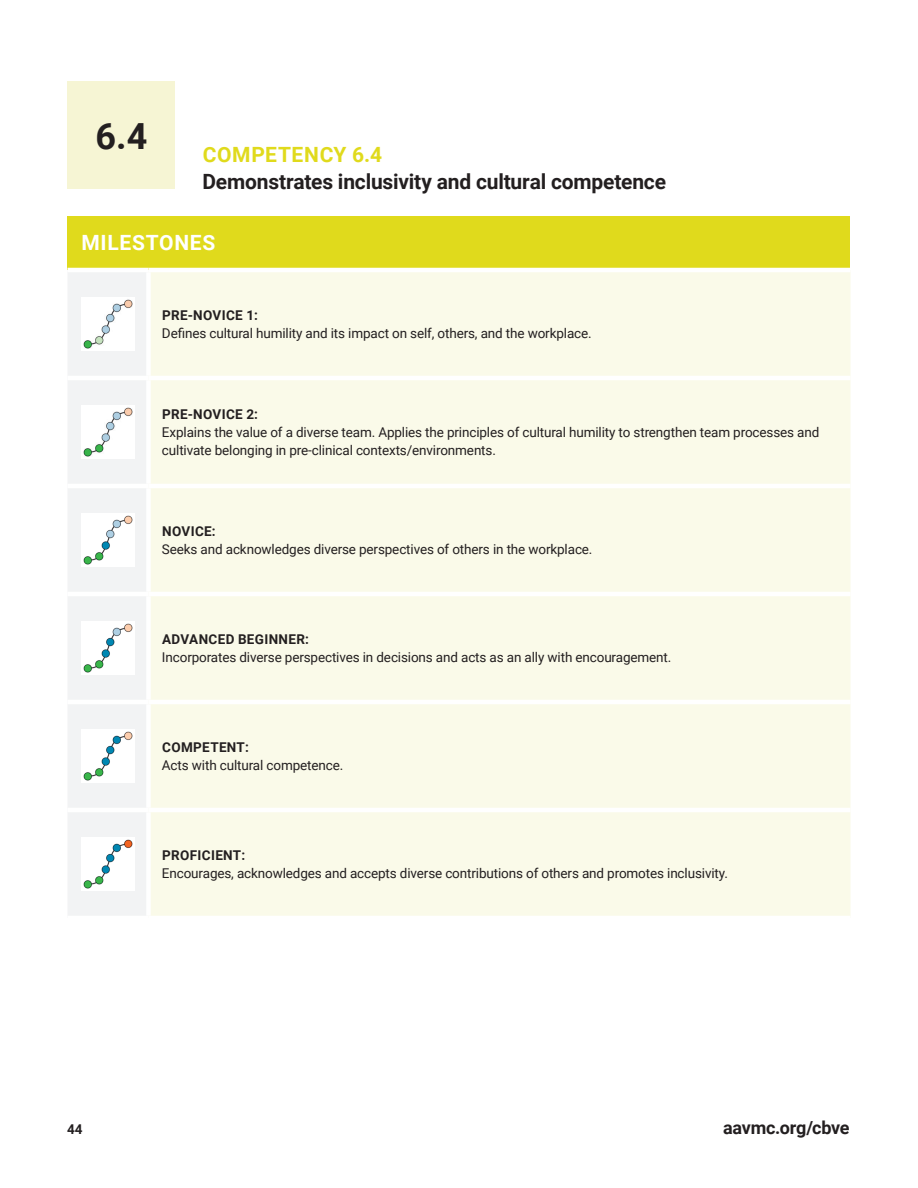
<style>
.page{position:relative;width:918px;height:1188px;background:#fff}
.page>*{position:absolute;margin:0;border:0;box-sizing:border-box;transform-origin:0 0}
.t1{font:700 36px "Roboto";color:#231f20}
.t2{font:700 21px "Roboto";letter-spacing:-.01em;color:#231f20}
.t3{font:700 21px "Roboto";letter-spacing:.03em;color:#e0da1c}
.t4{font:700 21px "Roboto";letter-spacing:.035em;color:#fff}
.t5{font:700 18px "Roboto";letter-spacing:-.01em;color:#231f20}
.t6{font:13.5px/18px "Roboto";letter-spacing:-.01em;color:#231f20}
.t7{font:700 13.5px "Roboto";letter-spacing:.025em;color:#231f20}
</style>
<div class="page">
<div style="left:68px;top:216px;width:782px;height:54px;background:#e0da1c"></div>
<div style="left:68px;top:273px;width:78px;height:642px;background:#f2f3f4"></div>
<div style="left:151px;top:272px;width:699px;height:644px;background:#fafae9"></div>
<hr style="left:68px;top:376px;width:80px;height:4px;background:#fff">
<hr style="left:148px;top:376px;width:702px;height:4px;background:#fff">
<hr style="left:148px;top:592px;width:702px;height:4px;background:#fff">
<hr style="left:68px;top:700px;width:80px;height:4px;background:#fff">
<hr style="left:148px;top:700px;width:702px;height:4px;background:#fff">
<hr style="left:68px;top:484px;width:80px;height:4px;background:#fff">
<hr style="left:148px;top:484px;width:702px;height:4px;background:#fff">
<hr style="left:68px;top:268px;width:80px;height:4px;background:#fff">
<hr style="left:148px;top:268px;width:702px;height:4px;background:#fff">
<hr style="left:68px;top:592px;width:80px;height:4px;background:#fff">
<hr style="left:68px;top:808px;width:80px;height:4px;background:#fff">
<hr style="left:148px;top:808px;width:702px;height:4px;background:#fff">
<img style="left:81px;top:297px;width:54px;height:54px">
<img style="left:81px;top:405px;width:54px;height:54px">
<img style="left:81px;top:513px;width:54px;height:54px">
<img style="left:81px;top:621px;width:54px;height:54px">
<img style="left:81px;top:729px;width:54px;height:54px">
<img style="left:81px;top:837px;width:54px;height:54px">
<div style="left:68px;top:81px;width:108px;height:108px;background:#f6f5d4"></div>
<h1 class="t1" style="left:96px;top:110px;width:53px">6.4</h1>
<h2 class="t3" style="left:203px;top:140px;width:181px">COMPETENCY 6.4</h2>
<h2 class="t2" style="left:202px;top:167px;width:465px">Demonstrates inclusivity and cultural competence</h2>
<h2 class="t4" style="left:81px;top:228px;width:136px">MILESTONES</h2>
<p class="t7" style="left:162px;top:306px;width:97px">PRE-NOVICE 1:</p>
<p class="t6" style="left:162px;top:323px;width:431px">Defines cultural humility and its impact on self, others, and the workplace.</p>
<p class="t7" style="left:162px;top:405px;width:97px">PRE-NOVICE 2:</p>
<p class="t6" style="left:162px;top:422px;width:659px">Explains the value of a diverse team. Applies the principles of cultural humility to strengthen team processes and cultivate belonging in pre-clinical contexts/environments.</p>
<p class="t7" style="left:162px;top:522px;width:55px">NOVICE:</p>
<p class="t6" style="left:162px;top:539px;width:432px">Seeks and acknowledges diverse perspectives of others in the workplace.</p>
<p class="t7" style="left:162px;top:630px;width:148px">ADVANCED BEGINNER:</p>
<p class="t6" style="left:162px;top:647px;width:511px">Incorporates diverse perspectives in decisions and acts as an ally with encouragement.</p>
<p class="t7" style="left:162px;top:738px;width:88px">COMPETENT:</p>
<p class="t6" style="left:162px;top:755px;width:183px">Acts with cultural competence.</p>
<p class="t7" style="left:162px;top:846px;width:84px">PROFICIENT:</p>
<p class="t6" style="left:162px;top:863px;width:567px">Encourages, acknowledges and accepts diverse contributions of others and promotes inclusivity.</p>
<p class="t7" style="left:67px;top:1120px;width:17px">44</p>
<h3 class="t5" style="left:723px;top:1115px;width:128px">aavmc.org/cbve</h3>
</div>
